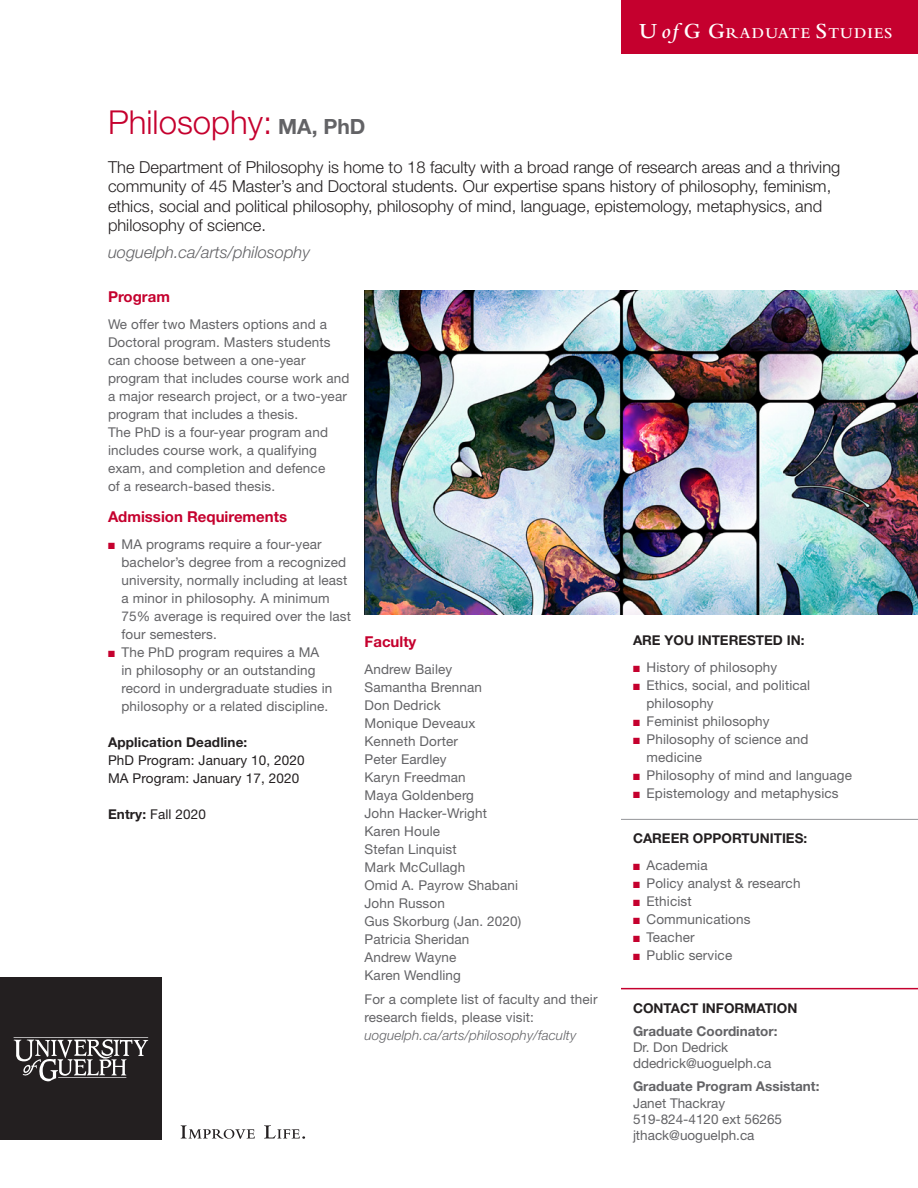
<style>
.page{position:relative;width:918px;height:1188px;background:#fff}
.page>*{position:absolute;margin:0;border:0;box-sizing:border-box;transform-origin:0 0}
.t1{font:300 33px "Helvetica Neue";color:#c5002e}
.t2{font:300 16.5px "Helvetica Neue";color:#231f20}
.t3{font:italic 300 16.5px "Helvetica Neue";color:#636366}
.t4{font:600 15.75px "Bembo";letter-spacing:.07em;color:#fff}
.Red_Heading_2{font:700 15px "Helvetica Neue";color:#c5002e}
.Subhead_1__6pt_after{font:700 15px "Helvetica Neue";color:#c5002e}
.t5{font:13.5px/18px "Helvetica Neue";letter-spacing:.01em;color:#636366}
.t6{font:13.5px "Helvetica Neue";letter-spacing:.01em;color:#231f20}
.Black_Heading_2{font:700 13.5px "Helvetica Neue";color:#231f20}
.t7{font:700 13.5px "Helvetica Neue";color:#636366}
.t8{font:italic 300 13.5px "Helvetica Neue";letter-spacing:.01em;color:#636366}
.Subhead_1__6pt_after-2{font:700 13.5px "Helvetica Neue";color:#231f20}
.s1{font-weight:700;font-size:21px;color:#636366}
.s2{font-size:22.5px}
.s3{font-style:italic;font-size:22.5px}
.s4{color:#c5002e}
.s5{font-weight:700}
</style>
<div class="page">
<div style="left:621px;top:0;width:297px;height:54px;background:#c5002e"></div>
<div style="left:0;top:977px;width:162px;height:163px;background:#231f20"></div>
<svg style="left:13px;top:1037px;width:135px;height:44px"></svg>
<svg style="left:181px;top:1125px;width:74px;height:14px"></svg>
<svg style="left:264px;top:1125px;width:41px;height:14px"></svg>
<img style="left:364px;top:290px;width:554px;height:325px">
<hr style="left:621px;top:988px;width:297px;height:1px;background:#c5002e">
<hr style="left:621px;top:819px;width:297px;height:1px;background:#939598">
<p class="t1" style="left:108px;top:102px;width:259px">Philosophy: <span class="s1">MA, PhD</span></p>
<p class="t4" style="left:639px;top:24px;width:253px"><span class="s2">U</span> <span class="s3">of</span> <span class="s2">G G</span>RADUATE <span class="s2">S</span>TUDIES</p>
<p class="t2" style="left:108px;top:157px;width:734px">The Department of Philosophy is home to 18 faculty with a broad range of research areas and a thriving</p>
<p class="t2" style="left:108px;top:176px;width:725px">community of 45 Master’s and Doctoral students. Our expertise spans history of philosophy, feminism,</p>
<p class="t2" style="left:108px;top:196px;width:716px">ethics, social and political philosophy, philosophy of mind, language, epistemology, metaphysics, and</p>
<p class="t2" style="left:108px;top:215px;width:160px">philosophy of science.</p>
<p class="t3" style="left:108px;top:242px;width:203px">uoguelph.ca/arts/philosophy</p>
<p class="Subhead_1__6pt_after" style="left:108px;top:287px;width:63px">Program</p>
<p class="t5" style="left:108px;top:315px;width:220px">We offer two Masters options and a</p>
<p class="t5" style="left:108px;top:333px;width:224px">Doctoral program. Masters students</p>
<p class="t5" style="left:108px;top:351px;width:199px">can choose between a one-year</p>
<p class="t5" style="left:108px;top:369px;width:243px">program that includes course work and</p>
<p class="t5" style="left:108px;top:387px;width:240px">a major research project, or a two-year</p>
<p class="t5" style="left:108px;top:405px;width:192px">program that includes a thesis.</p>
<p class="t5" style="left:108px;top:423px;width:222px">The PhD is a four-year program and</p>
<p class="t5" style="left:108px;top:441px;width:210px">includes course work, a qualifying</p>
<p class="t5" style="left:108px;top:459px;width:219px">exam, and completion and defence</p>
<p class="t5" style="left:108px;top:477px;width:169px">of a research-based thesis.</p>
<p class="Red_Heading_2" style="left:108px;top:508px;width:181px">Admission Requirements</p>
<p class="t5" style="left:122px;top:535px;width:231px;text-indent:-14px"><span class="s4">■</span> MA programs require a four-year bachelor’s degree from a recognized university, normally including at least a minor in philosophy. A minimum<br>75% average is required over the last four semesters.</p>
<p class="t5" style="left:122px;top:643px;width:212px;text-indent:-14px"><span class="s4">■</span> The PhD program requires a MA in philosophy or an outstanding record in undergraduate studies in philosophy or a related discipline.</p>
<p class="Black_Heading_2" style="left:108px;top:734px;width:141px">Application Deadline:</p>
<p class="t6" style="left:108px;top:753px;width:198px">PhD Program: January 10, 2020</p>
<p class="t6" style="left:108px;top:771px;width:193px">MA Program: January 17, 2020</p>
<p class="t6" style="left:108px;top:807px;width:100px"><span class="s5">Entry:</span> Fall 2020</p>
<p class="Red_Heading_2" style="left:364px;top:632px;width:53px">Faculty</p>
<p class="t5" style="left:364px;top:660px;width:89px">Andrew Bailey</p>
<p class="t5" style="left:364px;top:678px;width:119px">Samantha Brennan</p>
<p class="t5" style="left:364px;top:696px;width:78px">Don Dedrick</p>
<p class="t5" style="left:364px;top:714px;width:112px">Monique Deveaux</p>
<p class="t5" style="left:364px;top:732px;width:95px">Kenneth Dorter</p>
<p class="t5" style="left:364px;top:750px;width:84px">Peter Eardley</p>
<p class="t5" style="left:364px;top:768px;width:103px">Karyn Freedman</p>
<p class="t5" style="left:364px;top:786px;width:111px">Maya Goldenberg</p>
<p class="t5" style="left:364px;top:804px;width:124px">John Hacker-Wright</p>
<p class="t5" style="left:364px;top:822px;width:77px">Karen Houle</p>
<p class="t5" style="left:364px;top:840px;width:94px">Stefan Linquist</p>
<p class="t5" style="left:364px;top:858px;width:102px">Mark McCullagh</p>
<p class="t5" style="left:364px;top:876px;width:155px">Omid A. Payrow Shabani</p>
<p class="t5" style="left:364px;top:894px;width:82px">John Russon</p>
<p class="t5" style="left:364px;top:912px;width:158px">Gus Skorburg (Jan. 2020)</p>
<p class="t5" style="left:364px;top:930px;width:106px">Patricia Sheridan</p>
<p class="t5" style="left:364px;top:948px;width:93px">Andrew Wayne</p>
<p class="t5" style="left:364px;top:966px;width:98px">Karen Wendling</p>
<p class="t5" style="left:364px;top:990px;width:235px">For a complete list of faculty and their research fields, please visit:</p>
<p class="t8" style="left:364px;top:1028px;width:213px">uoguelph.ca/arts/philosophy/faculty</p>
<p class="Subhead_1__6pt_after-2" style="left:633px;top:632px;width:173px">ARE YOU INTERESTED IN:</p>
<p class="t5" style="left:633px;top:658px;width:146px"><span class="s4">■</span> History of philosophy</p>
<p class="t5" style="left:646px;top:676px;width:165px;text-indent:-14px"><span class="s4">■</span> Ethics, social, and political philosophy</p>
<p class="t5" style="left:633px;top:712px;width:138px"><span class="s4">■</span> Feminist philosophy</p>
<p class="t5" style="left:646px;top:730px;width:164px;text-indent:-14px"><span class="s4">■</span> Philosophy of science and medicine</p>
<p class="t5" style="left:633px;top:766px;width:221px"><span class="s4">■</span> Philosophy of mind and language</p>
<p class="t5" style="left:633px;top:784px;width:207px"><span class="s4">■</span> Epistemology and metaphysics</p>
<h2 class="Black_Heading_2" style="left:633px;top:830px;width:176px">CAREER OPPORTUNITIES:</h2>
<p class="t5" style="left:633px;top:856px;width:76px"><span class="s4">■</span> Academia</p>
<p class="t5" style="left:633px;top:874px;width:169px"><span class="s4">■</span> Policy analyst &amp; research</p>
<p class="t5" style="left:633px;top:892px;width:60px"><span class="s4">■</span> Ethicist</p>
<p class="t5" style="left:633px;top:910px;width:119px"><span class="s4">■</span> Communications</p>
<p class="t5" style="left:633px;top:928px;width:63px"><span class="s4">■</span> Teacher</p>
<p class="t5" style="left:633px;top:946px;width:101px"><span class="s4">■</span> Public service</p>
<p class="Black_Heading_2" style="left:633px;top:1000px;width:166px">CONTACT INFORMATION</p>
<p class="t7" style="left:633px;top:1023px;width:146px">Graduate Coordinator:</p>
<p class="t5" style="left:633px;top:1038px;width:97px">Dr. Don Dedrick</p>
<p class="t5" style="left:633px;top:1054px;width:140px">ddedrick@uoguelph.ca</p>
<p class="t7" style="left:633px;top:1078px;width:188px">Graduate Program Assistant:</p>
<p class="t5" style="left:633px;top:1094px;width:94px">Janet Thackray</p>
<p class="t5" style="left:633px;top:1110px;width:151px">519-824-4120 ext 56265</p>
<p class="t5" style="left:633px;top:1126px;width:123px">jthack@uoguelph.ca</p>
</div>
